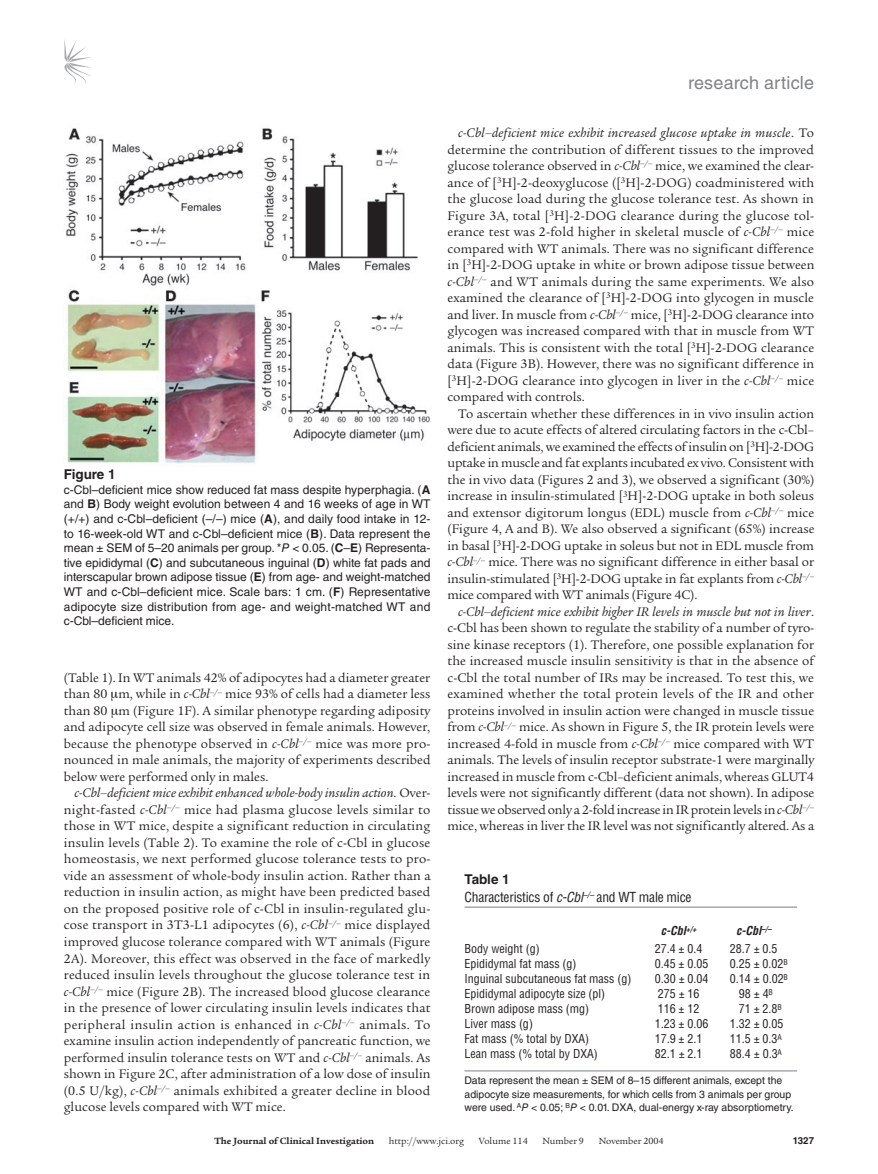
<style>
.page{position:relative;width:878px;height:1174px;background:#fff}
.page>*{position:absolute;margin:0;border:0;box-sizing:border-box;transform-origin:0 0}
.t1{font:18px "Helvetica LT Std";letter-spacing:.01em;color:#808285}
.t2{font:13.5px/16.5px "Legacy Serif Std";color:#231f20;text-align:justify}
.t3{font:condensed 13.5px/18px "Helvetica LT Std";letter-spacing:-.015em;color:#231f20}
.t4{font:700 13.5px "Helvetica LT Std";color:#231f20}
.t5{font:12px/14.7px "Helvetica LT Std";letter-spacing:.02em;color:#231f20;text-align:justify}
.t6{font:condensed 12px "Helvetica LT Std";color:#231f20}
.t7{font:italic 700 condensed 12px "Helvetica LT Std";color:#231f20}
.t8{font:10.5px/13.2px "Helvetica LT Std";color:#231f20}
.t9{font:9.75px "Legacy Serif Std";color:#231f20}
.t10{font:700 9.75px "Legacy Serif Std";color:#231f20}
.t11{font:700 9.75px "Helvetica LT Std";color:#231f20}
.s1{font-weight:700}
.s2{font-style:italic}
.s3{font-weight:700;font-stretch:normal}
</style>
<div class="page">
<svg style="left:64px;top:39px;width:27px;height:46px"></svg>
<img style="left:65px;top:128px;width:365px;height:336px">
<hr style="left:464px;top:906px;width:333px;height:2px;background:#a8a9ad">
<hr style="left:464px;top:1070px;width:333px;height:1px;background:#a8a9ad">
<p class="t4" style="left:64px;top:466px;width:53px">Figure 1</p>
<p class="t5" style="left:64px;top:482px;width:368px">c-Cbl–deficient mice show reduced fat mass despite hyperphagia. (<span class="s1">A </span>and <span class="s1">B</span>) Body weight evolution between 4 and 16 weeks of age in WT (+/+) and c-Cbl–deficient (–/–) mice (<span class="s1">A</span>), and daily food intake in 12- to 16-week-old WT and c-Cbl–deficient mice (<span class="s1">B</span>). Data represent the mean ± SEM of 5–20 animals per group. *<span class="s2">P</span> &lt; 0.05. (<span class="s1">C</span>–<span class="s1">E</span>) Representa&shy;tive epididymal (<span class="s1">C</span>) and subcutaneous inguinal (<span class="s1">D</span>) white fat pads and interscapular brown adipose tissue (<span class="s1">E</span>) from age- and weight-matched WT and c-Cbl–deficient mice. Scale bars: 1 cm. (<span class="s1">F</span>) Representative adipocyte size distribution from age- and weight-matched WT and c-Cbl–deficient mice.</p>
<p class="t2" style="left:64px;top:669px;width:368px">(Table 1). In WT animals 42% of adipocytes had a diameter greater than 80 m, while in <span class="s2">c-Cbl</span><sup>–/–</sup> mice 93% of cells had a diameter less than 80 m (Figure 1F). A similar phenotype regarding adiposity and adipocyte cell size was observed in female animals. However, because the phenotype observed in <span class="s2">c-Cbl</span><sup>–/–</sup> mice was more pro&shy;nounced in male animals, the majority of experiments described below were performed only in males.</p>
<p class="t2" style="left:64px;top:785px;width:368px;text-indent:11px"><span class="s2">c-Cbl–deficient mice exhibit enhanced whole-body insulin action</span>. Over&shy;night-fasted <span class="s2">c-Cbl</span><sup>–/–</sup> mice had plasma glucose levels similar to those in WT mice, despite a significant reduction in circulating insulin levels (Table 2). To examine the role of c-Cbl in glucose homeostasis, we next performed glucose tolerance tests to pro&shy;vide an assessment of whole-body insulin action. Rather than a reduction in insulin action, as might have been predicted based on the proposed positive role of c-Cbl in insulin-regulated glu&shy;cose transport in 3T3-L1 adipocytes (6), <span class="s2">c-Cbl</span><sup>–/–</sup> mice displayed improved glucose tolerance compared with WT animals (Figure 2A). Moreover, this effect was observed in the face of markedly reduced insulin levels throughout the glucose tolerance test in <span class="s2">c-Cbl</span><sup>–/–</sup> mice (Figure 2B). The increased blood glucose clearance in the presence of lower circulating insulin levels indicates that peripheral insulin action is enhanced in <span class="s2">c-Cbl</span><sup>–/–</sup> animals. To examine insulin action independently of pancreatic function, we performed insulin tolerance tests on WT and <span class="s2">c-Cbl</span><sup>–/–</sup> animals. As shown in Figure 2C, after administration of a low dose of insulin (0.5 U/kg), <span class="s2">c-Cbl</span><sup>–/–</sup> animals exhibited a greater decline in blood glucose levels compared with WT mice.</p>
<h1 class="t1" style="left:688px;top:72px;width:127px">research article</h1>
<p class="t2" style="left:447px;top:125px;width:368px;text-indent:11px"><span class="s2">c-Cbl–deficient mice exhibit increased glucose uptake in muscle</span>. To determine the contribution of different tissues to the improved glucose tolerance observed in <span class="s2">c-Cbl</span><sup>–/–</sup> mice, we examined the clear&shy;ance of [<sup>3</sup>H]-2-deoxyglucose ([<sup>3</sup>H]-2-DOG) coadministered with the glucose load during the glucose tolerance test. As shown in Figure 3A, total [<sup>3</sup>H]-2-DOG clearance during the glucose tol&shy;erance test was 2-fold higher in skeletal muscle of <span class="s2">c-Cbl</span><sup>–/–</sup> mice compared with WT animals. There was no significant difference in [<sup>3</sup>H]-2-DOG uptake in white or brown adipose tissue between <span class="s2">c-Cbl</span><sup>–/–</sup> and WT animals during the same experiments. We also examined the clearance of [<sup>3</sup>H]-2-DOG into glycogen in muscle and liver. In muscle from <span class="s2">c-Cbl</span><sup>–/–</sup> mice, [<sup>3</sup>H]-2-DOG clearance into glycogen was increased compared with that in muscle from WT animals. This is consistent with the total [<sup>3</sup>H]-2-DOG clearance data (Figure 3B). However, there was no significant difference in [<sup>3</sup>H]-2-DOG clearance into glycogen in liver in the <span class="s2">c-Cbl</span><sup>–/–</sup> mice compared with controls.</p>
<p class="t2" style="left:447px;top:405px;width:368px;text-indent:11px">To ascertain whether these differences in in vivo insulin action were due to acute effects of altered circulating factors in the c-Cbl– deficient animals, we examined the effects of insulin on [<sup>3</sup>H]-2-DOG uptake in muscle and fat explants incubated ex vivo. Consistent with the in vivo data (Figures 2 and 3), we observed a significant (30%) increase in insulin-stimulated [<sup>3</sup>H]-2-DOG uptake in both soleus and extensor digitorum longus (EDL) muscle from <span class="s2">c-Cbl</span><sup>–/–</sup> mice (Figure 4, A and B). We also observed a significant (65%) increase in basal [<sup>3</sup>H]-2-DOG uptake in soleus but not in EDL muscle from <span class="s2">c-Cbl</span><sup>–/–</sup> mice. There was no significant difference in either basal or insulin-stimulated [<sup>3</sup>H]-2-DOG uptake in fat explants from <span class="s2">c-Cbl</span><sup>–/– </sup>mice compared with WT animals (Figure 4C).</p>
<p class="t2" style="left:447px;top:603px;width:368px;text-indent:11px"><span class="s2">c-Cbl–deficient mice exhibit higher IR levels in muscle but not in liver</span>. c-Cbl has been shown to regulate the stability of a number of tyro&shy;sine kinase receptors (1). Therefore, one possible explanation for the increased muscle insulin sensitivity is that in the absence of c-Cbl the total number of IRs may be increased. To test this, we examined whether the total protein levels of the IR and other proteins involved in insulin action were changed in muscle tissue from <span class="s2">c-Cbl</span><sup>–/–</sup> mice. As shown in Figure 5, the IR protein levels were increased 4-fold in muscle from <span class="s2">c-Cbl</span><sup>–/–</sup> mice compared with WT animals. The levels of insulin receptor substrate-1 were marginally increased in muscle from c-Cbl–deficient animals, whereas GLUT4 levels were not significantly different (data not shown). In adipose tissue we observed only a 2-fold increase in IR protein levels in <span class="s2">c-Cbl</span><sup>–/– </sup>mice, whereas in liver the IR level was not significantly altered. As a</p>
<p class="t3" style="left:464px;top:870px;width:228px"><span class="s3">Table 1<br></span>Characteristics of <span class="s2">c-Cbl</span><sup>–/–</sup> and WT male mice</p>
<p class="t7" style="left:661px;top:923px;width:37px">c-Cbl<sup>+/+</sup></p>
<p class="t7" style="left:736px;top:923px;width:37px">c-Cbl<sup>–/–</sup></p>
<p class="t6" style="left:464px;top:941px;width:77px">Body weight (g)</p>
<p class="t6" style="left:654px;top:941px;width:49px">27.4 ± 0.4</p>
<p class="t6" style="left:729px;top:941px;width:49px">28.7 ± 0.5</p>
<p class="t6" style="left:464px;top:956px;width:114px">Epididymal fat mass (g)</p>
<p class="t6" style="left:654px;top:956px;width:55px">0.45 ± 0.05</p>
<p class="t6" style="left:729px;top:956px;width:60px">0.25 ± 0.02<sup>B</sup></p>
<p class="t6" style="left:464px;top:971px;width:168px">Inguinal subcutaneous fat mass (g)</p>
<p class="t6" style="left:654px;top:971px;width:55px">0.30 ± 0.04</p>
<p class="t6" style="left:729px;top:971px;width:60px">0.14 ± 0.02<sup>B</sup></p>
<p class="t6" style="left:464px;top:986px;width:142px">Epididymal adipocyte size (pl)</p>
<p class="t6" style="left:657px;top:986px;width:43px">275 ± 16</p>
<p class="t6" style="left:738px;top:986px;width:36px">98 ± 4<sup>B</sup></p>
<p class="t6" style="left:464px;top:1001px;width:126px">Brown adipose mass (mg)</p>
<p class="t6" style="left:657px;top:1001px;width:43px">116 ± 12</p>
<p class="t6" style="left:738px;top:1001px;width:45px">71 ± 2.8<sup>B</sup></p>
<p class="t6" style="left:464px;top:1016px;width:70px">Liver mass (g)</p>
<p class="t6" style="left:654px;top:1016px;width:55px">1.23 ± 0.06</p>
<p class="t6" style="left:729px;top:1016px;width:55px">1.32 ± 0.05</p>
<p class="t6" style="left:464px;top:1031px;width:126px">Fat mass (% total by DXA)</p>
<p class="t6" style="left:654px;top:1031px;width:49px">17.9 ± 2.1</p>
<p class="t6" style="left:729px;top:1031px;width:54px">11.5 ± 0.3<sup>A</sup></p>
<p class="t6" style="left:464px;top:1046px;width:135px">Lean mass (% total by DXA)</p>
<p class="t6" style="left:654px;top:1046px;width:49px">82.1 ± 2.1</p>
<p class="t6" style="left:729px;top:1046px;width:54px">88.4 ± 0.3<sup>A</sup></p>
<p class="t8" style="left:464px;top:1074px;width:330px">Data represent the mean ± SEM of 8–15 different animals, except the adipocyte size measurements, for which cells from 3 animals per group were used. <sup>A</sup><span class="s2">P</span> &lt; 0.05; <sup>B</sup><span class="s2">P</span> &lt; 0.01. DXA, dual-energy x-ray absorptiometry.</p>
<p class="t10" style="left:214px;top:1135px;width:161px">The Journal of Clinical Investigation</p>
<p class="t9" style="left:389px;top:1135px;width:77px">http://www.jci.org</p>
<p class="t9" style="left:478px;top:1135px;width:50px">Volume 114</p>
<p class="t9" style="left:542px;top:1135px;width:43px">Number 9</p>
<p class="t9" style="left:598px;top:1135px;width:66px">November 2004</p>
<p class="t11" style="left:792px;top:1134px;width:23px">1327</p>
</div>
